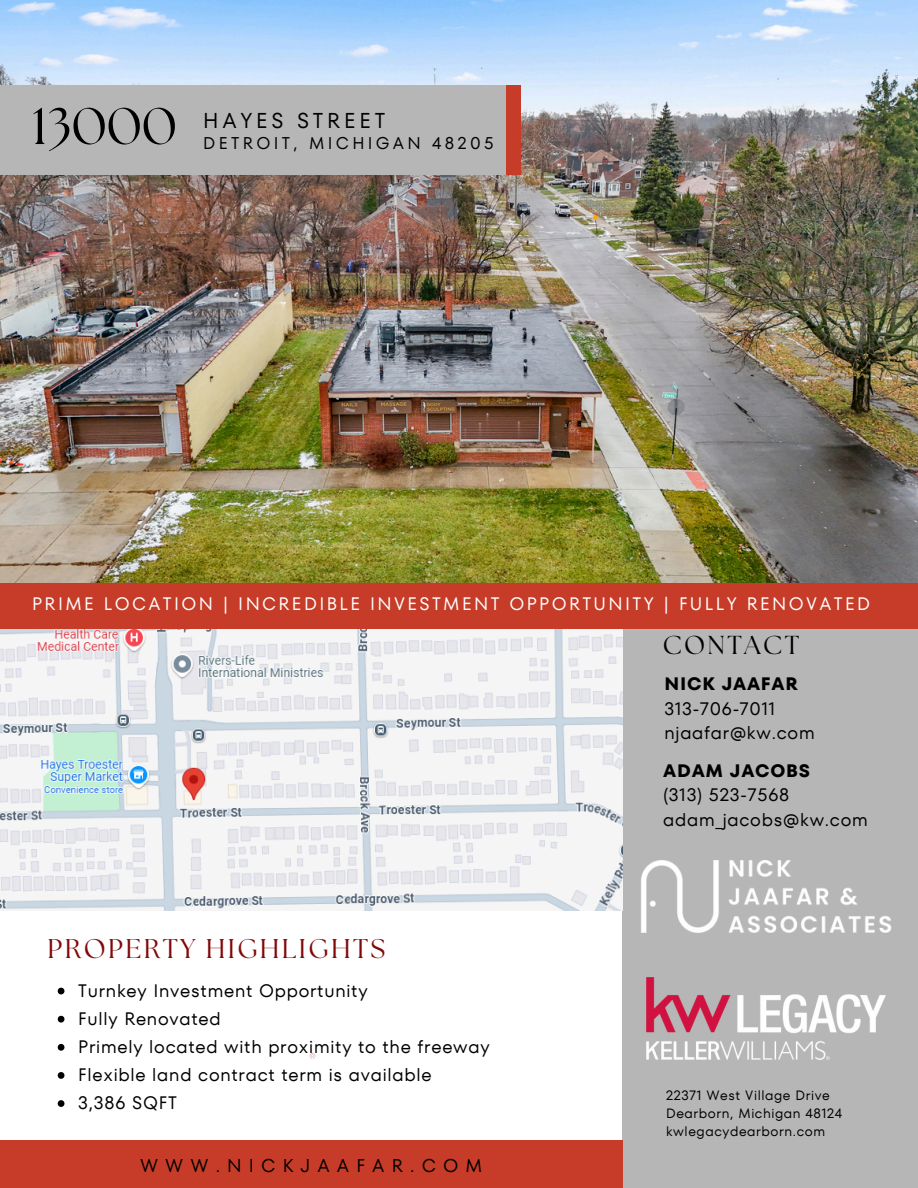
<style>
.page{position:relative;width:918px;height:1188px;background:#fff}
.page>*{position:absolute;margin:0;border:0;box-sizing:border-box;transform-origin:0 0}
.t1{font:51.45px "The Seasons";color:#000}
.t2{font:27px "The Seasons";letter-spacing:.09em;color:#810808}
.t3{font:25.95px "The Seasons";letter-spacing:.09em;color:#000}
.t4{font:21.45px "TT Fors";letter-spacing:.175em;color:#000}
.t5{font:18.45px "TT Fors";letter-spacing:.39em;color:#000}
.t6{font:18px/24.8px "TT Fors";letter-spacing:.045em;color:#000}
.t7{font:18px "TT Fors";letter-spacing:.13em;color:#fff}
.t8{font:16.95px "TT Fors";letter-spacing:.195em;color:#000}
.t9{font:13.5px "TT Fors";letter-spacing:.045em;color:#000}
.s1{font-weight:700}
</style>
<div class="page">
<img style="left:0;top:0;width:918px;height:583px">
<div style="left:622px;top:583px;width:296px;height:605px;background:#b6b6b6"></div>
<svg style="left:310px;top:1053px;width:5px;height:6px"></svg>
<div style="left:0;top:583px;width:918px;height:46px;background:#c73c28"></div>
<img style="left:0;top:629px;width:622px;height:282px">
<div style="left:0;top:1140px;width:622px;height:48px;background:#c73c28"></div>
<div style="left:0;top:85px;width:514px;height:90px;background:#b6b6b6"></div>
<div style="left:507px;top:85px;width:14px;height:90px;background:#c73c28"></div>
<img style="left:647px;top:977px;width:238px;height:82px">
<img style="left:641px;top:860px;width:251px;height:72px">
<svg style="left:58px;top:988px;width:6px;height:6px"></svg>
<svg style="left:58px;top:1016px;width:6px;height:7px"></svg>
<svg style="left:58px;top:1044px;width:6px;height:7px"></svg>
<svg style="left:58px;top:1072px;width:6px;height:7px"></svg>
<svg style="left:58px;top:1100px;width:6px;height:7px"></svg>
<p class="t1" style="left:32px;top:103px;width:146px">13000</p>
<p class="t4" style="left:203px;top:106px;width:183px">HAYES STREET</p>
<h2 class="t8" style="left:203px;top:132px;width:292px">DETROIT, MICHIGAN 48205</h2>
<h4 class="t7" style="left:32px;top:591px;width:840px">PRIME LOCATION | INCREDIBLE INVESTMENT OPPORTUNITY | FULLY RENOVATED</h4>
<p class="t2" style="left:48px;top:936px;width:339px">PROPERTY HIGHLIGHTS</p>
<h2 class="t6" style="left:78px;top:978px;width:291px">Turnkey Investment Opportunity</h2>
<h5 class="t6" style="left:78px;top:1006px;width:144px">Fully Renovated</h5>
<h5 class="t6" style="left:78px;top:1034px;width:413px">Primely located with proximity to the freeway</h5>
<p class="t6" style="left:78px;top:1062px;width:355px">Flexible land contract term is available</p>
<p class="t6" style="left:78px;top:1091px;width:100px">3,386 SQFT</p>
<p class="t5" style="left:140px;top:1153px;width:344px">WWW.NICKJAAFAR.COM</p>
<p class="t3" style="left:663px;top:633px;width:138px">CONTACT</p>
<p class="t6" style="left:664px;top:671px;width:152px"><span class="s1">NICK JAAFAR<br></span>313-706-7011 njaafar@kw.com</p>
<p class="t6" style="left:663px;top:758px;width:206px"><span class="s1">ADAM JACOBS<br></span>(313) 523-7568 adam_jacobs@kw.com</p>
<h1 class="t9" style="left:666px;top:1085px;width:165px">22371 West Village Drive</h1>
<h3 class="t9" style="left:666px;top:1103px;width:178px">Dearborn, Michigan 48124</h3>
<h4 class="t9" style="left:666px;top:1121px;width:160px">kwlegacydearborn.com</h4>
</div>
